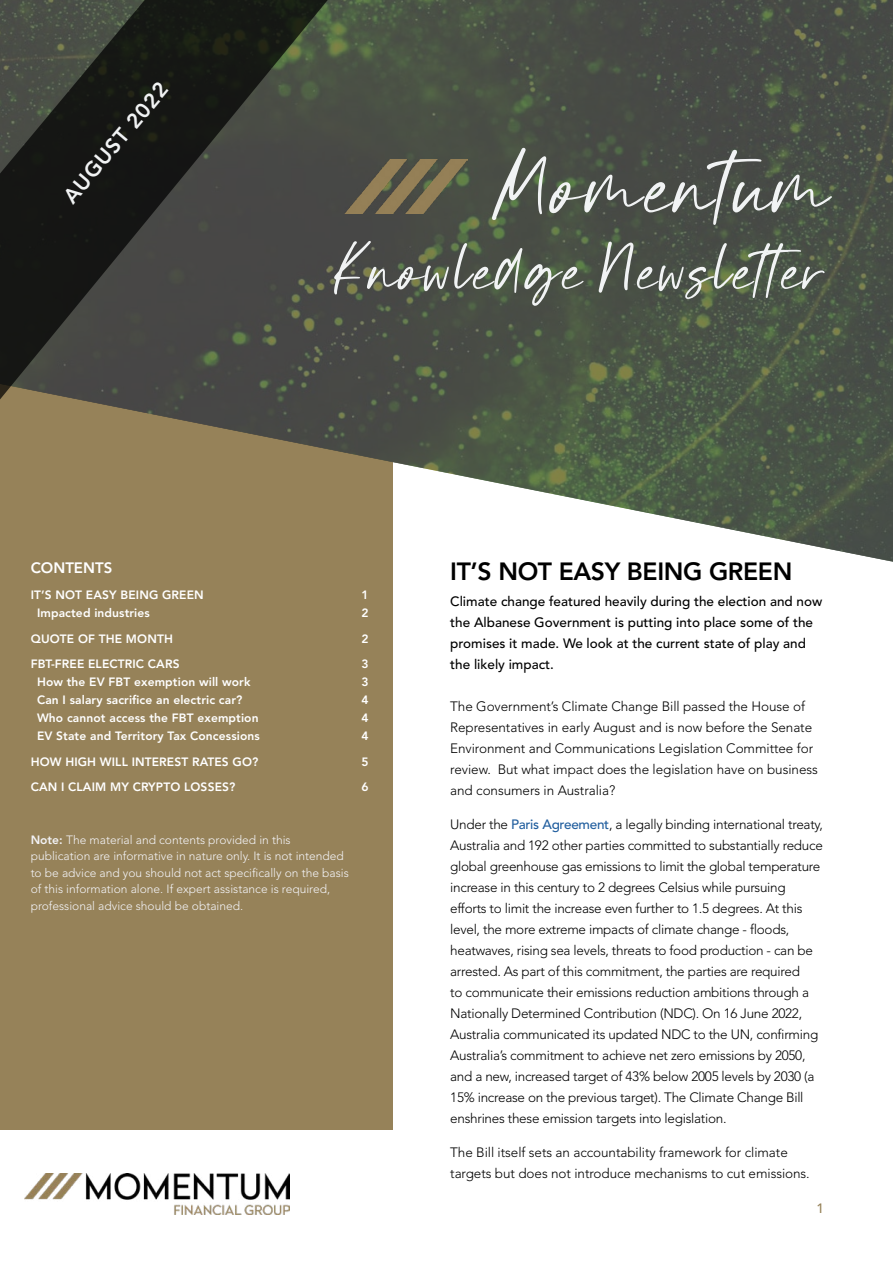
<style>
.page{position:relative;width:893px;height:1263px;background:#fff}
.page>*{position:absolute;margin:0;border:0;box-sizing:border-box;transform-origin:0 0}
.t1{font:100.5px "Mystique";letter-spacing:.04em;color:#f1f3f4}
.t2{font:73.5px "Mystique";letter-spacing:.04em;color:#f1f3f4}
.t3{font:800 24.75px "Avenir LT Std";letter-spacing:-.015em;color:#000}
.t4{font:800 21px "Avenir LT Std";color:#f1f3f4}
.t5{font:800 15px "Avenir LT Std";color:#fff}
.t6{font:300 13.5px/21px "Avenir LT Std";letter-spacing:-.02em;color:#000}
.t7{font:500 13.5px/21px "Avenir LT Std";color:#000}
.t8{font:500 13.5px "Avenir LT Std";color:#968259}
.t9{font:800 12px/18px "Avenir LT Std";letter-spacing:.01em;color:#fff}
.t10{font:300 12px/16.5px "Avenir LT Std";color:#f2f2f5}
.s1{font-weight:800}
.s2{font-weight:500;color:#215e9e}
</style>
<div class="page">
<div style="left:0;top:142px;width:393px;height:987px;background:#968259"></div>
<svg style="left:402px;top:0;width:491px;height:562px;fill:#495046"></svg>
<svg style="left:0;top:0;width:402px;height:464px;fill:#474745"></svg>
<img style="left:345px;top:159px;width:122px;height:54px">
<img style="left:25px;top:1173px;width:265px;height:42px">
<h3 class="t4" style="left:58px;top:192px;width:152px;rotate:-50deg">AUGUST 2022</h3>
<h1 class="t1" style="left:497px;top:126px;width:328px">Momentum</h1>
<h2 class="t2" style="left:335px;top:226px;width:490px">Knowledge Newsletter</h2>
<p class="t5" style="left:31px;top:559px;width:83px">CONTENTS</p>
<p class="t9" style="left:37px;top:586px;width:168px;text-indent:-6px">IT’S NOT EASY BEING GREEN<br>Impacted industries</p>
<p class="t9" style="left:31px;top:626px;width:150px;line-height:25.5px">QUOTE OF THE MONTH<br>FBT-FREE ELECTRIC CARS</p>
<p class="t9" style="left:37px;top:673px;width:224px">How the EV FBT exemption will work Can I salary sacrifice an electric car?<br>Who cannot access the FBT exemption EV State and Territory Tax Concessions</p>
<p class="t9" style="left:31px;top:749px;width:229px;line-height:25.5px">HOW HIGH WILL INTEREST RATES GO?<br>CAN I CLAIM MY CRYPTO LOSSES?</p>
<p class="t9" style="left:362px;top:586px;width:9px">1<br>2</p>
<p class="t9" style="left:362px;top:626px;width:9px;line-height:25.5px">2<br>3</p>
<p class="t9" style="left:362px;top:673px;width:9px;text-align:justify">3<br>4<br>4<br>4</p>
<p class="t9" style="left:362px;top:749px;width:9px;line-height:25.5px">5<br>6</p>
<p class="t10" style="left:31px;top:831px;width:320px"><span class="s1">Note:</span> The material and contents provided in this publication are informative in nature only. It is not intended to be advice and you should not act specifically on the basis of this information alone. If expert assistance is required, professional advice should be obtained.</p>
<h3 class="t3" style="left:450px;top:557px;width:344px">IT’S NOT EASY BEING GREEN</h3>
<p class="t7" style="left:450px;top:591px;width:374px">Climate change featured heavily during the election and now the Albanese Government is putting into place some of the promises it made. We look at the current state of play and the likely impact.</p>
<p class="t6" style="left:450px;top:696px;width:369px">The Government’s Climate Change Bill passed the House of Representatives in early August and is now before the Senate Environment and Communications Legislation Committee for review. But what impact does the legislation have on business and consumers in Australia?</p>
<p class="t6" style="left:450px;top:814px;width:374px">Under the <span class="s2">Paris Agreement</span>, a legally binding international treaty, Australia and 192 other parties committed to substantially reduce global greenhouse gas emissions to limit the global temperature increase in this century to 2 degrees Celsius while pursuing efforts to limit the increase even further to 1.5 degrees. At this level, the more extreme impacts of climate change - floods, heatwaves, rising sea levels, threats to food production - can be arrested. As part of this commitment, the parties are required<br>to communicate their emissions reduction ambitions through a Nationally Determined Contribution (NDC). On 16 June 2022, Australia communicated its updated NDC to the UN, confirming Australia’s commitment to achieve net zero emissions by 2050, and a new, increased target of 43% below 2005 levels by 2030 (a 15% increase on the previous target). The Climate Change Bill enshrines these emission targets into legislation.</p>
<p class="t6" style="left:450px;top:1142px;width:361px">The Bill itself sets an accountability framework for climate targets but does not introduce mechanisms to cut emissions.</p>
<p class="t8" style="left:816px;top:1201px;width:9px">1</p>
</div>
